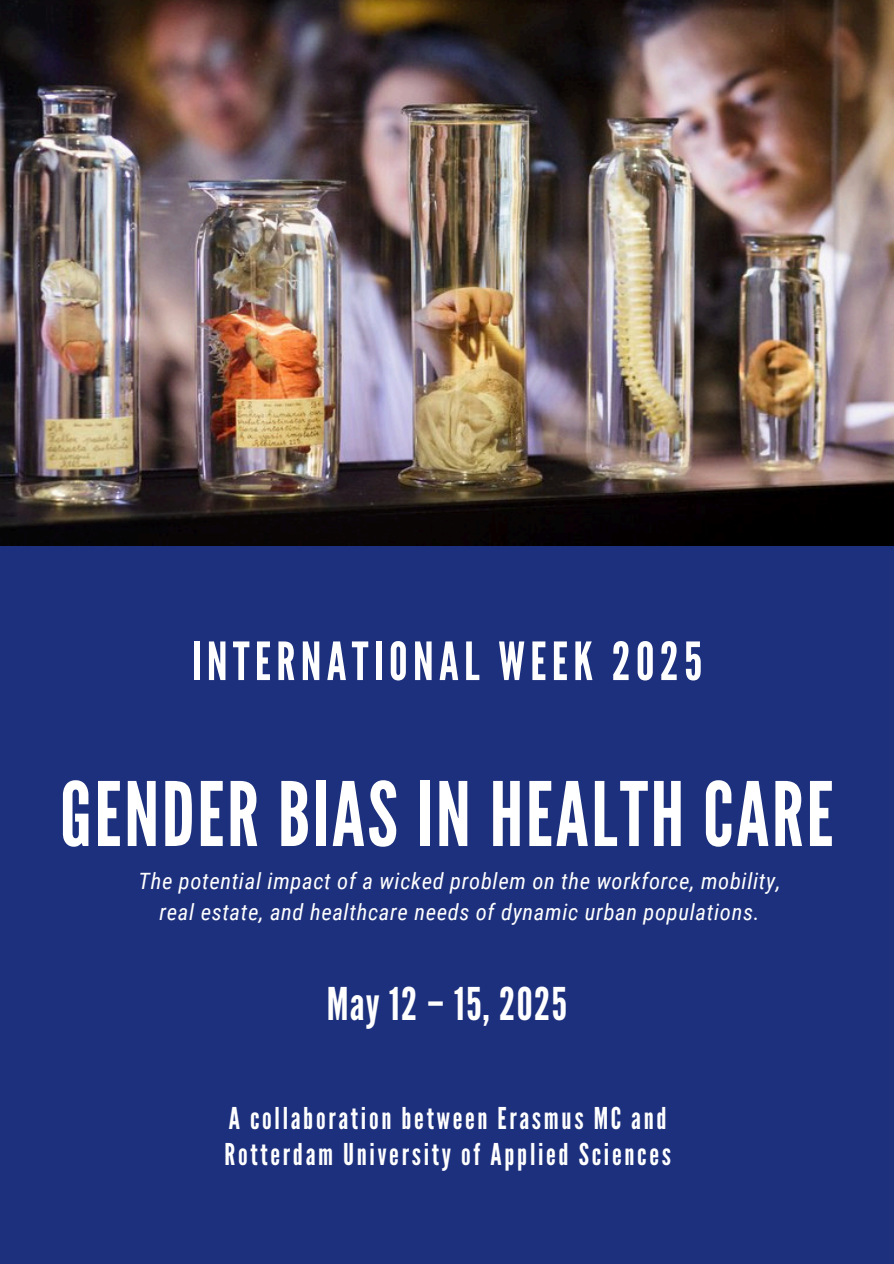
<style>
.page{position:relative;width:894px;height:1264px;background:#fff}
.page>*{position:absolute;margin:0;border:0;box-sizing:border-box;transform-origin:0 0}
.t1{font:88.5px "League Gothic";letter-spacing:.03em;color:#fff}
.t2{font:52.5px "League Gothic";letter-spacing:.1em;color:#fff}
.t3{font:45px "League Gothic";letter-spacing:.03em;color:#fff}
.t4{font:30px/36px "League Gothic";letter-spacing:.09em;color:#fff}
.t5{font:italic 22.5px/30.3px "Roboto Condensed";letter-spacing:.03em;color:#fff;text-align:center}
</style>
<div class="page">
<div style="left:0;top:0;width:893px;height:1263px;background:#1d307d"></div>
<img style="left:0;top:0;width:893px;height:545px">
<h2 class="t2" style="left:191px;top:631px;width:512px">INTERNATIONAL WEEK 2025</h2>
<p class="t1" style="left:60px;top:763px;width:774px">GENDER BIAS IN HEALTH CARE</p>
<h3 class="t5" style="left:138px;top:866px;width:643px">The potential impact of a wicked problem on the workforce, mobility, real estate, and healthcare needs of dynamic urban populations.</h3>
<h1 class="t3" style="left:326px;top:977px;width:242px">May 12 – 15, 2025</h1>
<p class="t4" style="left:224px;top:1100px;width:448px">A collaboration between Erasmus MC and<br>Rotterdam University of Applied Sciences</p>
</div>
